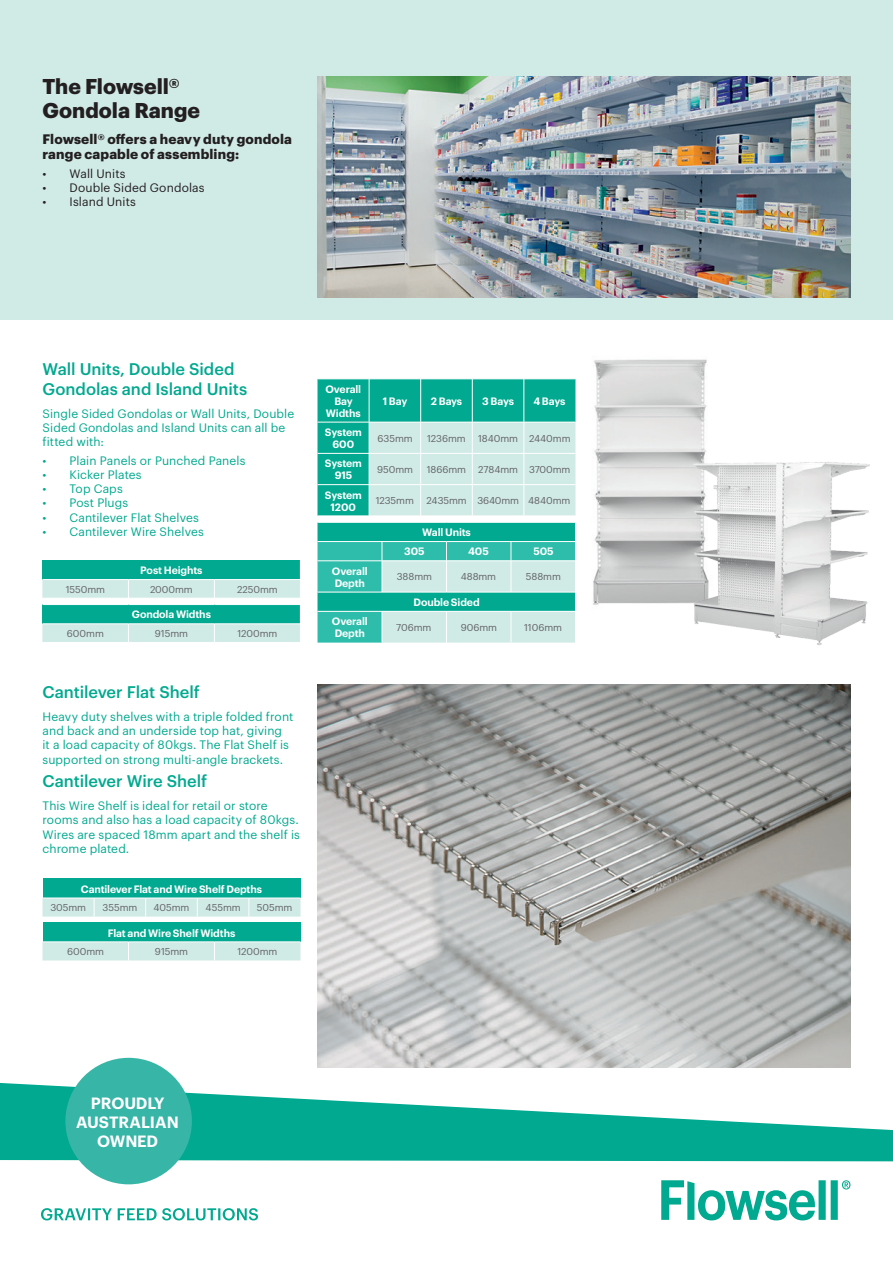
<style>
.page{position:relative;width:893px;height:1263px;background:#fff}
.page>*{position:absolute;margin:0;border:0;box-sizing:border-box;transform-origin:0 0}
.t1{font:700 21px/24px "Graphik";color:#231f20}
.t2{font:500 16.5px/19.5px "Graphik";color:#00a98f}
.t3{font:600 16.05px/18.9px "Graphik";color:#fff;text-align:center}
.t4{font:700 13.5px/15px "Graphik";letter-spacing:.01em;color:#231f20}
.t5{font:12px/14.2px "Graphik";letter-spacing:.01em;color:#00a98f}
.t6{font:12px "Graphik";letter-spacing:.01em;color:#231f20}
.t7{font:600 10.5px/12px "Graphik";letter-spacing:-.01em;color:#fff;text-align:center}
.t8{font:9.75px "Graphik";letter-spacing:-.01em;color:#636366}
</style>
<div class="page">
<img style="left:317px;top:685px;width:533px;height:382px">
<svg style="left:0;top:1080px;width:893px;height:82px;fill:#00a98f"></svg>
<svg style="left:41px;top:1208px;width:217px;height:12px"></svg>
<svg style="left:661px;top:1180px;width:189px;height:40px"></svg>
<img style="left:557px;top:359px;width:150px;height:246px">
<svg style="left:42px;top:560px;width:258px;height:38px;background:#69caba"></svg>
<svg style="left:42px;top:605px;width:258px;height:37px;background:#6bcabb"></svg>
<svg style="left:317px;top:380px;width:258px;height:136px;background:#73cdbf"></svg>
<hr style="left:369px;top:379px;width:1px;height:43px;background:#fff">
<hr style="left:420px;top:379px;width:1px;height:43px;background:#fff">
<hr style="left:472px;top:379px;width:1px;height:43px;background:#fff">
<hr style="left:524px;top:379px;width:51px;height:1px;background:#fff">
<hr style="left:524px;top:379px;width:1px;height:43px;background:#fff">
<hr style="left:317px;top:422px;width:52px;height:1px;background:#fff">
<hr style="left:369px;top:422px;width:52px;height:1px;background:#fff">
<hr style="left:369px;top:422px;width:1px;height:31px;background:#fff">
<hr style="left:421px;top:422px;width:51px;height:1px;background:#fff">
<hr style="left:420px;top:422px;width:1px;height:31px;background:#fff">
<hr style="left:472px;top:422px;width:52px;height:1px;background:#fff">
<hr style="left:472px;top:422px;width:1px;height:31px;background:#fff">
<hr style="left:524px;top:422px;width:51px;height:1px;background:#fff">
<hr style="left:524px;top:422px;width:1px;height:31px;background:#fff">
<hr style="left:317px;top:453px;width:52px;height:1px;background:#fff">
<hr style="left:369px;top:453px;width:52px;height:1px;background:#fff">
<hr style="left:369px;top:454px;width:1px;height:30px;background:#fff">
<hr style="left:421px;top:453px;width:51px;height:1px;background:#fff">
<hr style="left:420px;top:454px;width:1px;height:30px;background:#fff">
<hr style="left:472px;top:453px;width:52px;height:1px;background:#fff">
<hr style="left:472px;top:454px;width:1px;height:30px;background:#fff">
<hr style="left:524px;top:453px;width:51px;height:1px;background:#fff">
<hr style="left:524px;top:454px;width:1px;height:30px;background:#fff">
<hr style="left:317px;top:484px;width:52px;height:1px;background:#fff">
<hr style="left:369px;top:484px;width:52px;height:1px;background:#fff">
<hr style="left:369px;top:485px;width:1px;height:31px;background:#fff">
<hr style="left:421px;top:484px;width:51px;height:1px;background:#fff">
<hr style="left:420px;top:485px;width:1px;height:31px;background:#fff">
<hr style="left:472px;top:484px;width:52px;height:1px;background:#fff">
<hr style="left:472px;top:485px;width:1px;height:31px;background:#fff">
<hr style="left:524px;top:484px;width:51px;height:1px;background:#fff">
<hr style="left:524px;top:485px;width:1px;height:31px;background:#fff">
<hr style="left:524px;top:516px;width:51px;height:1px;background:#fff">
<svg style="left:317px;top:522px;width:259px;height:121px;background:#66cabb"></svg>
<hr style="left:317px;top:611px;width:65px;height:1px;background:#fff">
<hr style="left:382px;top:611px;width:64px;height:1px;background:#fff">
<hr style="left:382px;top:611px;width:1px;height:32px;background:#fff">
<hr style="left:446px;top:611px;width:65px;height:1px;background:#fff">
<hr style="left:446px;top:611px;width:1px;height:32px;background:#fff">
<hr style="left:511px;top:611px;width:65px;height:1px;background:#fff">
<hr style="left:511px;top:611px;width:1px;height:32px;background:#fff">
<hr style="left:575px;top:611px;width:1px;height:32px;background:#fff">
<img style="left:671px;top:456px;width:199px;height:189px">
<div style="left:43px;top:879px;width:257px;height:19px;background:#00a98f"></div>
<svg style="left:43px;top:898px;width:257px;height:18px;background:#d1eae6"></svg>
<div style="left:43px;top:922px;width:257px;height:20px;background:#00a98f"></div>
<hr style="left:43px;top:941px;width:86px;height:1px;background:#fff">
<hr style="left:129px;top:941px;width:85px;height:1px;background:#fff">
<hr style="left:214px;top:941px;width:86px;height:1px;background:#fff">
<div style="left:43px;top:942px;width:257px;height:18px;background:#d0eae5"></div>
<div style="left:0;top:0;width:893px;height:319px;background:#d0eae5"></div>
<img style="left:317px;top:77px;width:533px;height:221px">
<div style="left:65px;top:1058px;width:127px;height:126px;background:#37b5a7;border-radius:50%"></div>
<h1 class="t1" style="left:43px;top:72px;width:159px">The Flowsell®<br>Gondola Range</h1>
<p class="t4" style="left:43px;top:131px;width:251px">Flowsell® offers a heavy duty gondola range capable of assembling:</p>
<p class="t6" style="left:43px;top:164px;width:85px">• Wall Units</p>
<p class="t6" style="left:43px;top:179px;width:164px">• Double Sided Gondolas</p>
<p class="t6" style="left:43px;top:193px;width:95px">• Island Units</p>
<h2 class="t2" style="left:43px;top:358px;width:206px">Wall Units, Double Sided<br>Gondolas and Island Units</h2>
<p class="t5" style="left:43px;top:405px;width:253px">Single Sided Gondolas or Wall Units, Double<br>Sided Gondolas and Island Units can all be fitted with:</p>
<p class="t5" style="left:43px;top:452px;width:205px">• Plain Panels or Punched Panels</p>
<p class="t5" style="left:43px;top:466px;width:101px">• Kicker Plates</p>
<p class="t5" style="left:43px;top:480px;width:82px">• Top Caps</p>
<p class="t5" style="left:43px;top:495px;width:87px">• Post Plugs</p>
<p class="t5" style="left:43px;top:509px;width:158px">• Cantilever Flat Shelves</p>
<p class="t5" style="left:43px;top:523px;width:163px">• Cantilever Wire Shelves</p>
<p class="t7" style="left:140px;top:563px;width:64px">Post Heights</p>
<p class="t8" style="left:66px;top:582px;width:41px">1550mm</p>
<p class="t8" style="left:150px;top:582px;width:44px">2000mm</p>
<p class="t8" style="left:237px;top:582px;width:42px">2250mm</p>
<p class="t7" style="left:132px;top:608px;width:81px">Gondola Widths</p>
<p class="t8" style="left:67px;top:626px;width:38px">600mm</p>
<p class="t8" style="left:155px;top:626px;width:35px">915mm</p>
<p class="t8" style="left:237px;top:626px;width:41px">1200mm</p>
<h2 class="t2" style="left:43px;top:681px;width:159px">Cantilever Flat Shelf</h2>
<p class="t5" style="left:43px;top:708px;width:252px">Heavy duty shelves with a triple folded front and back and an underside top hat, giving<br>it a load capacity of 80kgs. The Flat Shelf is supported on strong multi-angle brackets.</p>
<h2 class="t2" style="left:43px;top:770px;width:166px">Cantilever Wire Shelf</h2>
<p class="t5" style="left:43px;top:798px;width:259px">This Wire Shelf is ideal for retail or store rooms and also has a load capacity of 80kgs.<br>Wires are spaced 18mm apart and the shelf is chrome plated.</p>
<p class="t7" style="left:81px;top:882px;width:183px">Cantilever Flat and Wire Shelf Depths</p>
<p class="t8" style="left:50px;top:900px;width:37px">305mm</p>
<p class="t8" style="left:102px;top:900px;width:36px">355mm</p>
<p class="t8" style="left:154px;top:900px;width:37px">405mm</p>
<p class="t8" style="left:206px;top:900px;width:37px">455mm</p>
<p class="t8" style="left:257px;top:900px;width:37px">505mm</p>
<p class="t7" style="left:108px;top:926px;width:129px">Flat and Wire Shelf Widths</p>
<p class="t8" style="left:67px;top:944px;width:38px">600mm</p>
<p class="t8" style="left:155px;top:944px;width:35px">915mm</p>
<p class="t8" style="left:238px;top:944px;width:41px">1200mm</p>
<p class="t7" style="left:325px;top:382px;width:37px">Overall<br>Bay<br>Widths</p>
<p class="t7" style="left:383px;top:394px;width:26px">1 Bay</p>
<p class="t7" style="left:431px;top:394px;width:33px">2 Bays</p>
<p class="t7" style="left:482px;top:394px;width:33px">3 Bays</p>
<p class="t7" style="left:533px;top:394px;width:33px">4 Bays</p>
<p class="t7" style="left:325px;top:425px;width:38px">System<br>600</p>
<p class="t8" style="left:377px;top:431px;width:37px">635mm</p>
<p class="t8" style="left:427px;top:431px;width:40px">1236mm</p>
<p class="t8" style="left:478px;top:431px;width:94px">1840mm 2440mm</p>
<p class="t7" style="left:325px;top:457px;width:38px">System<br>915</p>
<p class="t8" style="left:377px;top:462px;width:37px">950mm</p>
<p class="t8" style="left:427px;top:462px;width:41px">1866mm</p>
<p class="t8" style="left:478px;top:462px;width:94px">2784mm 3700mm</p>
<p class="t7" style="left:325px;top:488px;width:38px">System<br>1200</p>
<p class="t8" style="left:376px;top:493px;width:40px">1235mm</p>
<p class="t8" style="left:426px;top:493px;width:146px">2435mm 3640mm 4840mm</p>
<p class="t7" style="left:404px;top:522px;width:68px;line-height:19.2px;text-align:left;text-indent:18px">Wall Units<br>305</p>
<p class="t7" style="left:468px;top:545px;width:22px">405</p>
<p class="t7" style="left:533px;top:545px;width:22px">505</p>
<p class="t7" style="left:332px;top:564px;width:37px;text-align:left">Overall<br>Depth</p>
<p class="t8" style="left:397px;top:570px;width:37px">388mm</p>
<p class="t8" style="left:461px;top:570px;width:37px">488mm</p>
<p class="t8" style="left:526px;top:570px;width:37px">588mm</p>
<p class="t7" style="left:413px;top:595px;width:68px">Double Sided</p>
<p class="t7" style="left:332px;top:614px;width:37px;text-align:left">Overall<br>Depth</p>
<p class="t8" style="left:396px;top:620px;width:37px">706mm</p>
<p class="t8" style="left:461px;top:620px;width:38px">906mm</p>
<p class="t8" style="left:524px;top:620px;width:39px">1106mm</p>
<h3 class="t3" style="left:76px;top:1092px;width:104px">PROUDLY<br>AUSTRALIAN<br>OWNED</h3>
</div>
